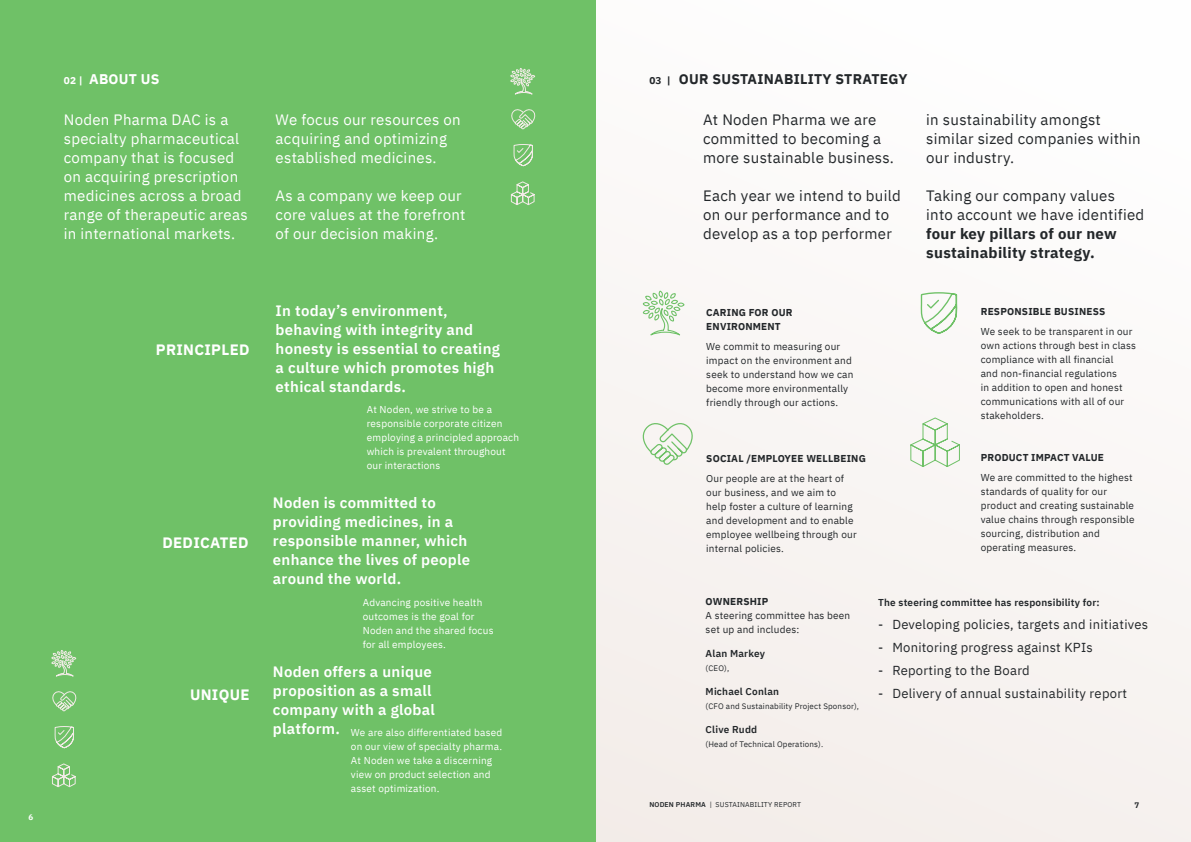
<style>
.page{position:relative;width:1191px;height:842px;background:#fff}
.page>*{position:absolute;margin:0;border:0;box-sizing:border-box;transform-origin:0 0}
.t1{font:600 15px/19px "IBM Plex Sans";letter-spacing:.02em;color:#fff}
.t2{font:15px/19px "IBM Plex Sans";letter-spacing:.02em;color:#fff}
.t3{font:15px/19px "IBM Plex Sans";letter-spacing:.02em;color:#23272a}
.t4{font:700 15px/19px "IBM Plex Sans";letter-spacing:.02em;color:#23272a}
.t5{font:700 15px "IBM Plex Sans";letter-spacing:.02em;color:#fff}
.t6{font:700 14px "IBM Plex Sans";letter-spacing:.02em;color:#23272a}
.t7{font:700 14px "IBM Plex Sans";letter-spacing:.02em;color:#fff}
.t8{font:13px "IBM Plex Sans";letter-spacing:.02em;color:#23272a}
.t9{font:10px/14px "IBM Plex Sans";letter-spacing:.02em;color:#23272a}
.t10{font:10px/14px "IBM Plex Sans";letter-spacing:.02em;color:#fff}
.t11{font:700 10px/14px "IBM Plex Sans";letter-spacing:.02em;color:#23272a}
.t12{font:600 10px "IBM Plex Sans";letter-spacing:.02em;color:#23272a}
.t13{font:8px "IBM Plex Sans";letter-spacing:.02em;color:#23272a}
.t14{font:700 8px "IBM Plex Sans";color:#23272a}
.t15{font:700 8px "IBM Plex Sans";color:#fff}
.t16{font:7px "IBM Plex Sans";letter-spacing:.02em;color:#23272a}
.s1{font-size:10px}
.s2{font-weight:600}
</style>
<div class="page">
<div style="left:595px;top:0;width:596px;height:842px;background:#f9f6f4"></div>
<div style="left:0;top:0;width:595px;height:842px;background:#6fc167"></div>
<svg style="left:642px;top:290px;width:43px;height:46px"></svg>
<svg style="left:642px;top:423px;width:51px;height:42px"></svg>
<svg style="left:920px;top:292px;width:38px;height:42px"></svg>
<svg style="left:910px;top:417px;width:50px;height:50px"></svg>
<svg style="left:51px;top:650px;width:26px;height:27px"></svg>
<svg style="left:52px;top:691px;width:25px;height:21px"></svg>
<svg style="left:54px;top:726px;width:20px;height:23px"></svg>
<svg style="left:52px;top:763px;width:24px;height:24px"></svg>
<svg style="left:510px;top:68px;width:25px;height:27px"></svg>
<svg style="left:511px;top:109px;width:25px;height:21px"></svg>
<svg style="left:513px;top:144px;width:20px;height:23px"></svg>
<svg style="left:510px;top:181px;width:25px;height:24px"></svg>
<p class="t15" style="left:28px;top:811px;width:6px">6</p>
<h2 class="t7" style="left:64px;top:68px;width:97px"><span class="s1">02 |</span> ABOUT US</h2>
<h2 class="t6" style="left:649px;top:68px;width:259px"><span class="s1">03 |</span> OUR SUSTAINABILITY STRATEGY</h2>
<h1 class="t2" style="left:64px;top:109px;width:185px">Noden Pharma DAC is a specialty pharmaceutical company that is focused on acquiring prescription medicines across a broad range of therapeutic areas in international markets.</h1>
<h1 class="t3" style="left:703px;top:109px;width:192px">At Noden Pharma we are committed to becoming a more sustainable business.</h1>
<h1 class="t2" style="left:276px;top:109px;width:186px">We focus our resources on acquiring and optimizing established medicines.</h1>
<h1 class="t2" style="left:276px;top:185px;width:191px">As a company we keep our core values at the forefront of our decision making.</h1>
<h1 class="t3" style="left:703px;top:185px;width:199px">Each year we intend to build on our performance and to develop as a top performer</h1>
<h1 class="t5" style="left:156px;top:337px;width:95px">PRINCIPLED</h1>
<h1 class="t5" style="left:162px;top:531px;width:88px">DEDICATED</h1>
<h1 class="t1" style="left:276px;top:300px;width:226px">In today’s environment, behaving with integrity and honesty is essential to creating a culture which promotes high ethical standards.</h1>
<p class="t10" style="left:367px;top:401px;width:154px">At Noden, we strive to be a responsible corporate citizen employing a principled approach which is prevalent throughout our interactions</p>
<h1 class="t1" style="left:273px;top:491px;width:199px">Noden is committed to providing medicines, in a responsible manner, which enhance the lives of people around the world.</h1>
<p class="t11" style="left:706px;top:304px;width:88px">CARING FOR OUR<br>ENVIRONMENT</p>
<p class="t9" style="left:706px;top:338px;width:149px">We commit to measuring our impact on the environment and seek to understand how we can become more environmentally friendly through our actions.</p>
<p class="t11" style="left:706px;top:450px;width:161px">SOCIAL /EMPLOYEE WELLBEING</p>
<p class="t9" style="left:706px;top:470px;width:152px">Our people are at the heart of our business, and we aim to help foster a culture of learning and development and to enable employee wellbeing through our internal policies.</p>
<h1 class="t3" style="left:926px;top:109px;width:216px">in sustainability amongst similar sized companies within our industry.</h1>
<h1 class="t3" style="left:926px;top:185px;width:220px">Taking our company values into account we have identified</h1>
<h1 class="t4" style="left:926px;top:223px;width:192px">four key pillars of our new sustainability strategy.</h1>
<p class="t11" style="left:980px;top:304px;width:126px">RESPONSIBLE BUSINESS</p>
<p class="t9" style="left:980px;top:324px;width:157px">We seek to be transparent in our own actions through best in class compliance with all financial<br>and non-financial regulations<br>in addition to open and honest communications with all of our stakeholders.</p>
<p class="t11" style="left:980px;top:450px;width:125px">PRODUCT IMPACT VALUE</p>
<p class="t9" style="left:980px;top:470px;width:155px">We are committed to the highest standards of quality for our product and creating sustainable value chains through responsible sourcing, distribution and operating measures.</p>
<h1 class="t5" style="left:190px;top:682px;width:61px">UNIQUE</h1>
<p class="t10" style="left:363px;top:594px;width:132px">Advancing positive health outcomes is the goal for<br>Noden and the shared focus for all employees.</p>
<h1 class="t1" style="left:273px;top:661px;width:164px">Noden offers a unique proposition as a small company with a global platform.</h1>
<p class="t10" style="left:351px;top:725px;width:153px">We are also differentiated based on our view of specialty pharma.<br>At Noden we take a discerning view on product selection and asset optimization.</p>
<p class="t11" style="left:705px;top:593px;width:64px">OWNERSHIP</p>
<p class="t9" style="left:705px;top:607px;width:146px">A steering committee has been set up and includes:</p>
<p class="t12" style="left:705px;top:645px;width:61px">Alan Markey</p>
<p class="t13" style="left:705px;top:662px;width:25px">(CEO),</p>
<p class="t12" style="left:705px;top:683px;width:75px">Michael Conlan</p>
<p class="t13" style="left:705px;top:700px;width:155px">(CFO and Sustainability Project Sponsor),</p>
<p class="t12" style="left:705px;top:721px;width:53px">Clive Rudd</p>
<p class="t13" style="left:705px;top:738px;width:119px">(Head of Technical Operations).</p>
<p class="t12" style="left:878px;top:594px;width:223px">The steering committee has responsibility for:</p>
<h3 class="t8" style="left:878px;top:614px;width:271px">- Developing policies, targets and initiatives</h3>
<h3 class="t8" style="left:878px;top:637px;width:216px">- Monitoring progress against KPIs</h3>
<h3 class="t8" style="left:878px;top:660px;width:153px">- Reporting to the Board</h3>
<h3 class="t8" style="left:878px;top:683px;width:250px">- Delivery of annual sustainability report</h3>
<p class="t16" style="left:649px;top:799px;width:153px"><span class="s2">NODEN PHARMA</span> | SUSTAINABILITY REPORT</p>
<p class="t14" style="left:1134px;top:799px;width:6px">7</p>
</div>
